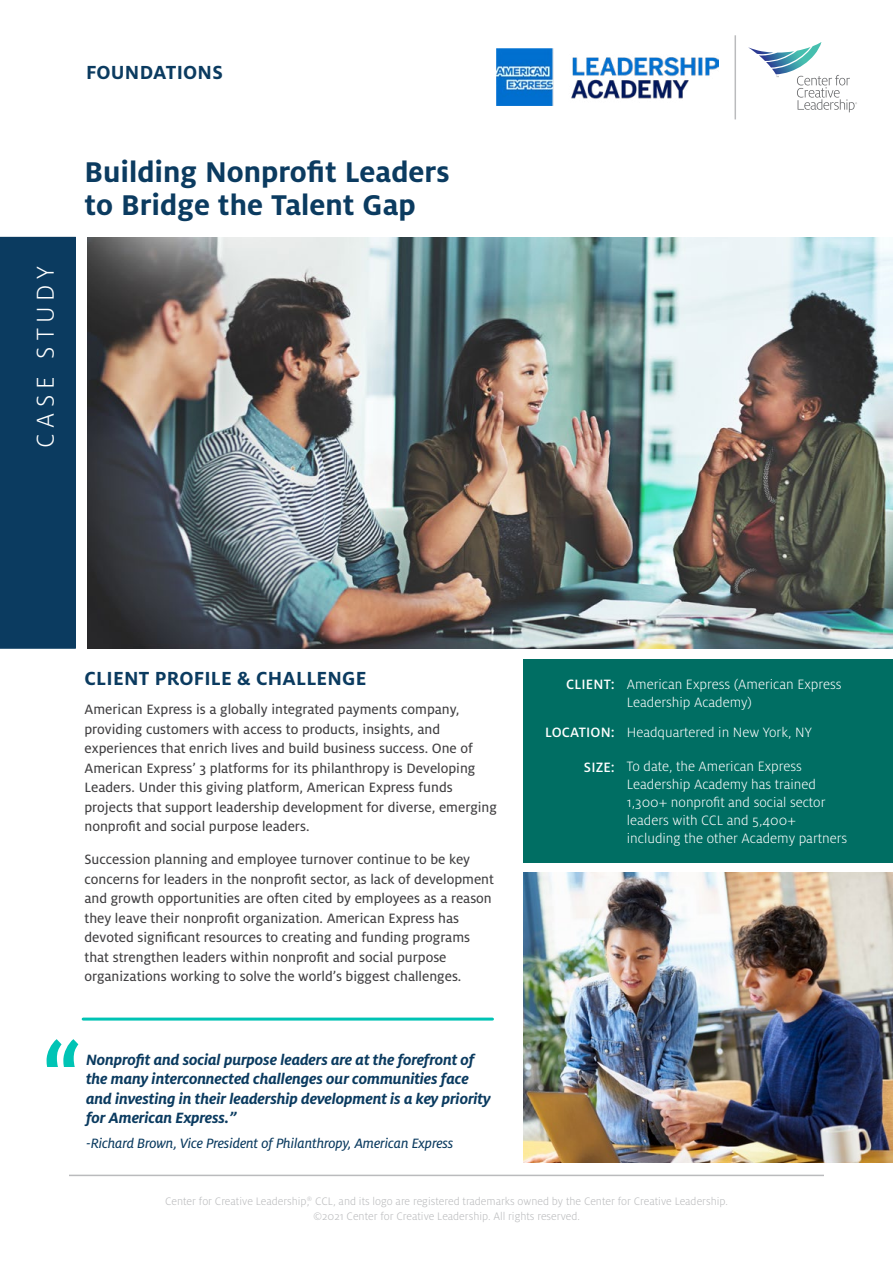
<style>
.page{position:relative;width:893px;height:1263px;background:#fff}
.page>*{position:absolute;margin:0;border:0;box-sizing:border-box;transform-origin:0 0}
.t1{font:700 31.65px/33.2px "Milo Pro";color:#0b3b60}
.t2{font:300 27px "Milo Pro";letter-spacing:.21em;color:#fff}
.t3{font:700 21px "Milo Pro";letter-spacing:.01em;color:#0b3b60}
.t4{font:italic 700 16.5px/19.5px "Milo Pro";letter-spacing:-.01em;color:#0b3b60}
.t5{font:15px/19.5px "Milo Pro Text";color:#414042}
.t6{font:300 15px/18px "Milo Pro";color:#fff}
.t7{font:15px "Milo Pro Text Ita";letter-spacing:-.01em;color:#0b3b60}
.t8{font:300 12px/15px "Milo Pro";color:#babbbd;text-align:center}
.s1{font-weight:500}
</style>
<div class="page">
<hr style="left:69px;top:1175px;width:755px;height:1px;background:#babbbd">
<svg style="left:748px;top:42px;width:109px;height:70px"></svg>
<img style="left:87px;top:238px;width:806px;height:410px">
<div style="left:0;top:237px;width:76px;height:412px;background:#0b3b60"></div>
<div style="left:524px;top:659px;width:369px;height:203px;background:#006e63"></div>
<hr style="left:734px;top:35px;width:2px;height:84px;background:#babbbd">
<img style="left:524px;top:872px;width:369px;height:291px">
<svg style="left:47px;top:1039px;width:31px;height:28px"></svg>
<hr style="left:83px;top:1017px;width:409px;height:3px;background:#00c3b4">
<img style="left:497px;top:48px;width:222px;height:57px">
<h3 class="t3" style="left:86px;top:60px;width:138px">FOUNDATIONS</h3>
<h2 class="t2" style="left:31px;top:448px;width:183px;rotate:-90deg">CASE STUDY</h2>
<h1 class="t1" style="left:84px;top:155px;width:367px">Building Nonprofit Leaders to Bridge the Talent Gap</h1>
<h3 class="t3" style="left:85px;top:666px;width:283px">CLIENT PROFILE &amp; CHALLENGE</h3>
<p class="t5" style="left:84px;top:700px;width:414px">American Express is a globally integrated payments company, providing customers with access to products, insights, and experiences that enrich lives and build business success. One of American Express’ 3 platforms for its philanthropy is Developing Leaders. Under this giving platform, American Express funds projects that support leadership development for diverse, emerging nonprofit and social purpose leaders.</p>
<p class="t5" style="left:84px;top:850px;width:411px">Succession planning and employee turnover continue to be key concerns for leaders in the nonprofit sector, as lack of development and growth opportunities are often cited by employees as a reason they leave their nonprofit organization. American Express has devoted significant resources to creating and funding programs that strengthen leaders within nonprofit and social purpose organizations working to solve the world’s biggest challenges.</p>
<p class="t4" style="left:86px;top:1050px;width:406px">Nonprofit and social purpose leaders are at the forefront of the many interconnected challenges our communities face and investing in their leadership development is a key priority for American Express.”</p>
<p class="t7" style="left:86px;top:1135px;width:369px">-Richard Brown, Vice President of Philanthropy, American Express</p>
<p class="t6" style="left:627px;top:675px;width:216px;text-indent:-61px"><span class="s1">CLIENT:</span> American Express (American Express<br>Leadership Academy)</p>
<p class="t6" style="left:545px;top:724px;width:268px"><span class="s1">LOCATION:</span> Headquartered in New York, NY</p>
<p class="t6" style="left:627px;top:757px;width:222px;text-indent:-43px"><span class="s1">SIZE:</span> To date, the American Express Leadership Academy has trained 1,300+ nonprofit and social sector leaders with CCL and 5,400+ including the other Academy partners</p>
<p class="t8" style="left:165px;top:1194px;width:564px">Center for Creative Leadership<sup>®</sup>, CCL, and its logo are registered trademarks owned by the Center for Creative Leadership. ©2021 Center for Creative Leadership. All rights reserved.</p>
</div>
